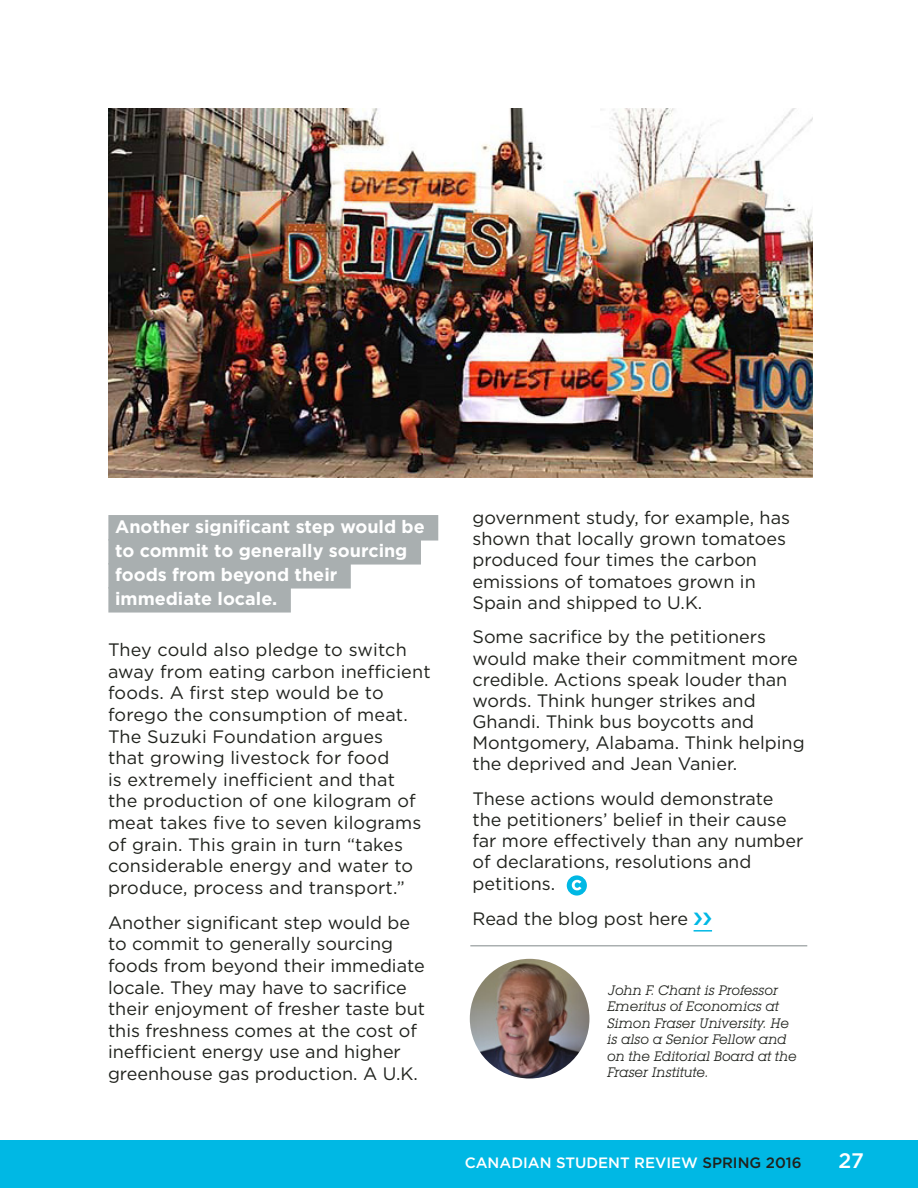
<style>
.page{position:relative;width:918px;height:1188px;background:#fff}
.page>*{position:absolute;margin:0;border:0;box-sizing:border-box;transform-origin:0 0}
.t1{font:500 21px "Gotham";color:#fff}
.body{font:18px/21.6px "Gotham";color:#20221d}
.PQ_s{font:700 18px "Gotham";color:#fff}
.t2{font:500 15px "Gotham";color:#fff}
.body-2{font:italic 13.5px/16.5px "Lubalin Graph IT Cby BT";color:#20221d}
.s1{color:#20221d}
</style>
<div class="page">
<div style="left:0;top:1140px;width:918px;height:48px;background:#00b8e4"></div>
<div style="left:108px;top:515px;width:330px;height:26px;background:#a9afb0"></div>
<div style="left:108px;top:539px;width:313px;height:26px;background:#a9afb0"></div>
<div style="left:108px;top:563px;width:243px;height:26px;background:#a9afb0"></div>
<div style="left:108px;top:587px;width:183px;height:26px;background:#a9afb0"></div>
<div style="left:567px;top:875px;width:20px;height:21px;background:#00b8e4;border-radius:50%"></div>
<svg style="left:572px;top:880px;width:10px;height:10px"></svg>
<img style="left:470px;top:959px;width:119px;height:120px;border-radius:60px">
<hr style="left:470px;top:945px;width:337px;height:2px;background:#959c9d">
<img style="left:108px;top:108px;width:705px;height:369px">
<svg style="left:694px;top:930px;width:18px;height:2px"></svg>
<p class="PQ_s" style="left:115px;top:515px;width:311px">Another significant step would be</p>
<p class="PQ_s" style="left:115px;top:539px;width:294px">to commit to generally sourcing</p>
<p class="PQ_s" style="left:115px;top:563px;width:224px">foods from beyond their</p>
<p class="PQ_s" style="left:115px;top:587px;width:164px">immediate locale.</p>
<p class="body" style="left:108px;top:639px;width:324px">They could also pledge to switch away from eating carbon inefficient foods. A first step would be to forego the consumption of meat.<br>The Suzuki Foundation argues<br>that growing livestock for food<br>is extremely inefficient and that<br>the production of one kilogram of meat takes five to seven kilograms of grain. This grain in turn “takes considerable energy and water to produce, process and transport.”</p>
<p class="body" style="left:108px;top:911px;width:319px">Another significant step would be to commit to generally sourcing foods from beyond their immediate locale. They may have to sacrifice their enjoyment of fresher taste but this freshness comes at the cost of inefficient energy use and higher greenhouse gas production. A U.K.</p>
<p class="body" style="left:472px;top:507px;width:319px;line-height:21.1px">government study, for example, has shown that locally grown tomatoes produced four times the carbon emissions of tomatoes grown in<br>Spain and shipped to U.K.</p>
<p class="body" style="left:472px;top:626px;width:334px;line-height:21.1px">Some sacrifice by the petitioners would make their commitment more credible. Actions speak louder than words. Think hunger strikes and Ghandi. Think bus boycotts and Montgomery, Alabama. Think helping the deprived and Jean Vanier.</p>
<p class="body" style="left:472px;top:788px;width:332px;line-height:21.1px">These actions would demonstrate the petitioners’ belief in their cause far more effectively than any number of declarations, resolutions and petitions.</p>
<p class="body" style="left:472px;top:907px;width:217px">Read the blog post here</p>
<p class="body-2" style="left:607px;top:981px;width:191px">John F. Chant is Professor<br>Emeritus of Economics at<br>Simon Fraser University. He is also a Senior Fellow and on the Editorial Board at the<br>Fraser Institute.</p>
<p class="t2" style="left:465px;top:1153px;width:338px">CANADIAN STUDENT REVIEW <span class="s1">SPRING 2016</span></p>
<p class="t1" style="left:839px;top:1147px;width:27px">27</p>
</div>
